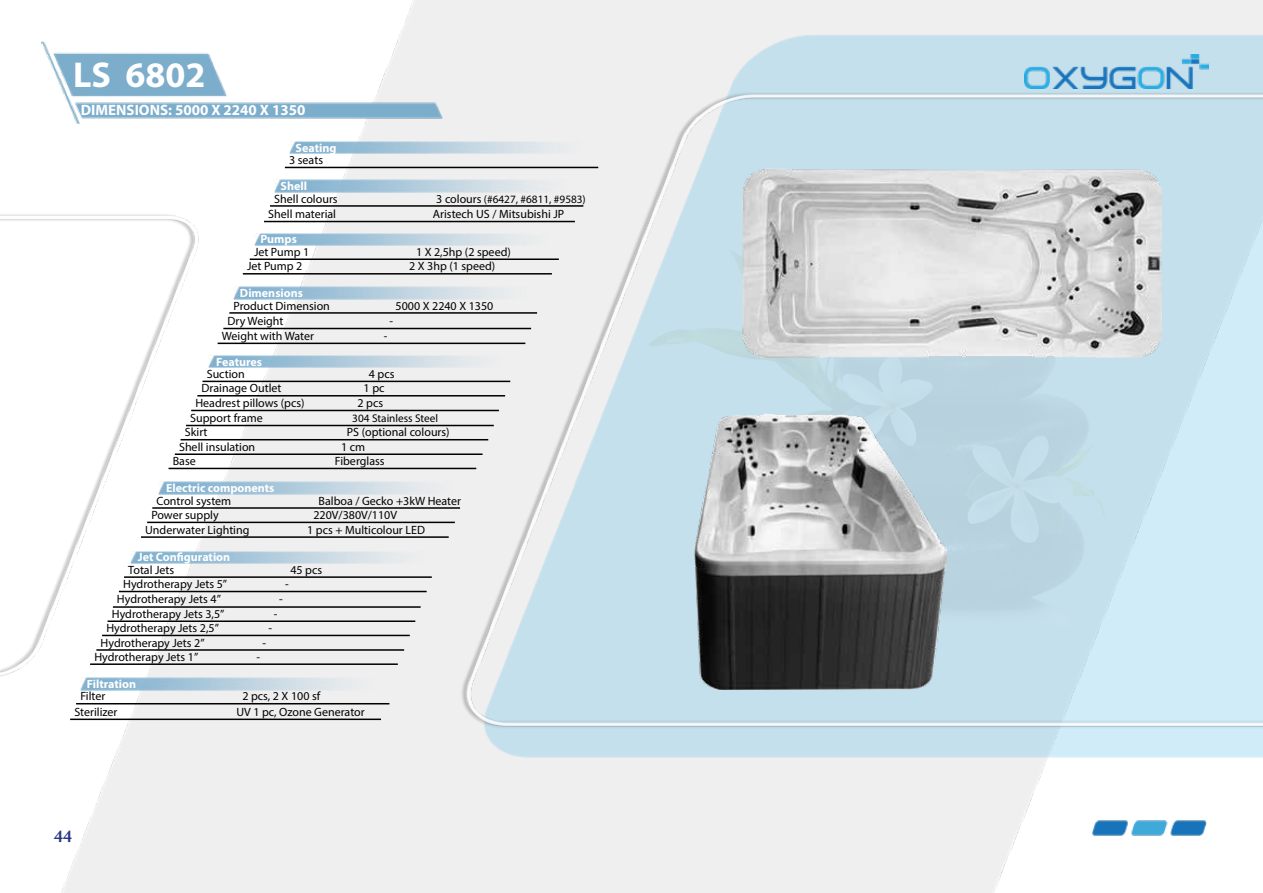
<style>
.page{position:relative;width:1263px;height:893px;background:#fff}
.page>*{position:absolute;margin:0;border:0;box-sizing:border-box;transform-origin:0 0}
.t1{font:700 36px "Myriad Pro";color:#fff}
.t2{font:700 18px "Athelas";color:#283583}
.t3{font:700 15px "Myriad Pro";color:#fff}
.t4{font:12px "Myriad Pro";color:#000}
.t5{font:700 12px "Myriad Pro";color:#fff}
.t6{font:11.25px "Myriad Pro";color:#000}
.s1{font-size:12px}
</style>
<div class="page">
<img style="left:455px;top:0;width:808px;height:893px">
<img style="left:1090px;top:817px;width:119px;height:22px">
<img style="left:648px;top:249px;width:458px;height:386px">
<img style="left:41px;top:41px;width:401px;height:83px">
<img style="left:289px;top:141px;width:309px;height:13px">
<hr style="left:285px;top:167px;width:313px;height:1px;background:#000">
<img style="left:274px;top:180px;width:309px;height:12px">
<hr style="left:270px;top:205px;width:313px;height:2px;background:#000">
<hr style="left:264px;top:221px;width:311px;height:1px;background:#000">
<img style="left:254px;top:233px;width:309px;height:13px">
<hr style="left:250px;top:258px;width:309px;height:2px;background:#000">
<img style="left:234px;top:287px;width:309px;height:12px">
<hr style="left:229px;top:312px;width:308px;height:2px;background:#000">
<hr style="left:223px;top:328px;width:308px;height:1px;background:#000">
<hr style="left:218px;top:343px;width:307px;height:1px;background:#000">
<img style="left:209px;top:355px;width:309px;height:13px">
<hr style="left:202px;top:381px;width:308px;height:1px;background:#000">
<hr style="left:197px;top:395px;width:308px;height:1px;background:#000">
<hr style="left:191px;top:410px;width:308px;height:1px;background:#000">
<hr style="left:186px;top:425px;width:308px;height:1px;background:#000">
<hr style="left:181px;top:439px;width:307px;height:1px;background:#000">
<hr style="left:175px;top:453px;width:308px;height:2px;background:#000">
<hr style="left:169px;top:468px;width:307px;height:1px;background:#000">
<hr style="left:152px;top:507px;width:308px;height:2px;background:#000">
<hr style="left:147px;top:522px;width:308px;height:1px;background:#000">
<hr style="left:141px;top:536px;width:308px;height:2px;background:#000">
<hr style="left:124px;top:576px;width:308px;height:2px;background:#000">
<hr style="left:119px;top:591px;width:308px;height:1px;background:#000">
<hr style="left:113px;top:606px;width:308px;height:2px;background:#000">
<hr style="left:108px;top:620px;width:307px;height:2px;background:#000">
<hr style="left:102px;top:635px;width:308px;height:1px;background:#000">
<hr style="left:96px;top:649px;width:308px;height:2px;background:#000">
<hr style="left:90px;top:663px;width:308px;height:2px;background:#000">
<img style="left:1025px;top:54px;width:184px;height:34px">
<hr style="left:76px;top:703px;width:313px;height:1px;background:#000">
<hr style="left:70px;top:719px;width:311px;height:1px;background:#000">
<img style="left:0;top:213px;width:202px;height:477px">
<hr style="left:243px;top:273px;width:309px;height:2px;background:#000">
<img style="left:742px;top:168px;width:419px;height:189px">
<img style="left:695px;top:413px;width:251px;height:277px">
<h1 class="t1" style="left:73px;top:51px;width:134px">LS 6802</h1>
<p class="t3" style="left:81px;top:100px;width:226px">DIMENSIONS: 5000 X 2240 X 1350</p>
<p class="t5" style="left:296px;top:140px;width:42px">Seating</p>
<p class="t4" style="left:289px;top:153px;width:35px">3 seats</p>
<p class="t5" style="left:281px;top:178px;width:28px">Shell</p>
<p class="t4" style="left:274px;top:191px;width:65px">Shell colours</p>
<p class="t6" style="left:436px;top:192px;width:151px"><span class="s1">3 colours</span> (#6427, #6811, #9583)</p>
<p class="t4" style="left:268px;top:207px;width:69px">Shell material</p>
<p class="t4" style="left:433px;top:207px;width:133px">Aristech US / Mitsubishi JP</p>
<p class="t5" style="left:260px;top:232px;width:38px">Pumps</p>
<p class="t4" style="left:254px;top:244px;width:57px">Jet Pump 1</p>
<p class="t4" style="left:416px;top:244px;width:96px">1 X 2,5hp (2 speed)</p>
<p class="t5" style="left:240px;top:285px;width:65px">Dimensions</p>
<p class="t4" style="left:234px;top:298px;width:98px">Product Dimension</p>
<p class="t4" style="left:396px;top:298px;width:99px">5000 X 2240 X 1350</p>
<p class="t4" style="left:228px;top:314px;width:57px">Dry Weight</p>
<p class="t4" style="left:390px;top:314px;width:5px">-</p>
<p class="t4" style="left:222px;top:328px;width:94px">Weight with Water</p>
<p class="t4" style="left:384px;top:328px;width:5px">-</p>
<p class="t5" style="left:216px;top:354px;width:47px">Features</p>
<p class="t4" style="left:207px;top:367px;width:40px">Suction</p>
<p class="t4" style="left:369px;top:367px;width:27px">4 pcs</p>
<p class="t4" style="left:202px;top:381px;width:81px">Drainage Outlet</p>
<p class="t4" style="left:364px;top:381px;width:22px">1 pc</p>
<p class="t4" style="left:195px;top:396px;width:111px">Headrest pillows (pcs)</p>
<p class="t4" style="left:357px;top:396px;width:27px">2 pcs</p>
<p class="t4" style="left:190px;top:411px;width:74px">Support frame</p>
<p class="t6" style="left:352px;top:411px;width:87px">304 Stainless Steel</p>
<p class="t4" style="left:185px;top:425px;width:24px">Skirt</p>
<p class="t4" style="left:347px;top:425px;width:104px">PS (optional colours)</p>
<p class="t4" style="left:179px;top:439px;width:78px">Shell insulation</p>
<p class="t4" style="left:341px;top:439px;width:26px">1 cm</p>
<p class="t4" style="left:173px;top:454px;width:25px">Base</p>
<p class="t4" style="left:335px;top:454px;width:51px">Fiberglass</p>
<p class="t5" style="left:166px;top:480px;width:110px">Electric components</p>
<p class="t4" style="left:157px;top:493px;width:76px">Control system</p>
<p class="t4" style="left:319px;top:493px;width:144px">Balboa / Gecko +3kW Heater</p>
<p class="t4" style="left:151px;top:508px;width:69px">Power supply</p>
<p class="t4" style="left:313px;top:508px;width:85px">220V/380V/110V</p>
<p class="t4" style="left:145px;top:522px;width:106px">Underwater Lighting</p>
<p class="t4" style="left:307px;top:522px;width:119px">1 pcs + Multicolour LED</p>
<p class="t5" style="left:138px;top:549px;width:94px">Jet Configuration</p>
<p class="t4" style="left:128px;top:562px;width:48px">Total Jets</p>
<p class="t4" style="left:290px;top:562px;width:33px">45 pcs</p>
<p class="t4" style="left:123px;top:577px;width:105px">Hydrotherapy Jets 5”</p>
<p class="t4" style="left:285px;top:577px;width:5px">-</p>
<p class="t4" style="left:117px;top:591px;width:105px">Hydrotherapy Jets 4”</p>
<p class="t4" style="left:279px;top:591px;width:5px">-</p>
<p class="t4" style="left:112px;top:606px;width:114px">Hydrotherapy Jets 3,5”</p>
<p class="t4" style="left:274px;top:606px;width:5px">-</p>
<p class="t4" style="left:106px;top:621px;width:114px">Hydrotherapy Jets 2,5”</p>
<p class="t4" style="left:268px;top:621px;width:5px">-</p>
<p class="t4" style="left:101px;top:635px;width:105px">Hydrotherapy Jets 2”</p>
<p class="t4" style="left:263px;top:635px;width:5px">-</p>
<p class="t4" style="left:94px;top:649px;width:105px">Hydrotherapy Jets 1”</p>
<p class="t4" style="left:256px;top:649px;width:5px">-</p>
<p class="t5" style="left:87px;top:676px;width:51px">Filtration</p>
<p class="t4" style="left:80px;top:689px;width:27px">Filter</p>
<p class="t4" style="left:242px;top:689px;width:79px">2 pcs, 2 X 100 sf</p>
<p class="t4" style="left:74px;top:704px;width:45px">Sterilizer</p>
<p class="t4" style="left:236px;top:704px;width:130px">UV 1 pc, Ozone Generator</p>
<p class="t4" style="left:247px;top:259px;width:57px">Jet Pump 2</p>
<p class="t4" style="left:409px;top:259px;width:88px">2 X 3hp (1 speed)</p>
<h2 class="t2" style="left:54px;top:818px;width:20px">44</h2>
</div>
